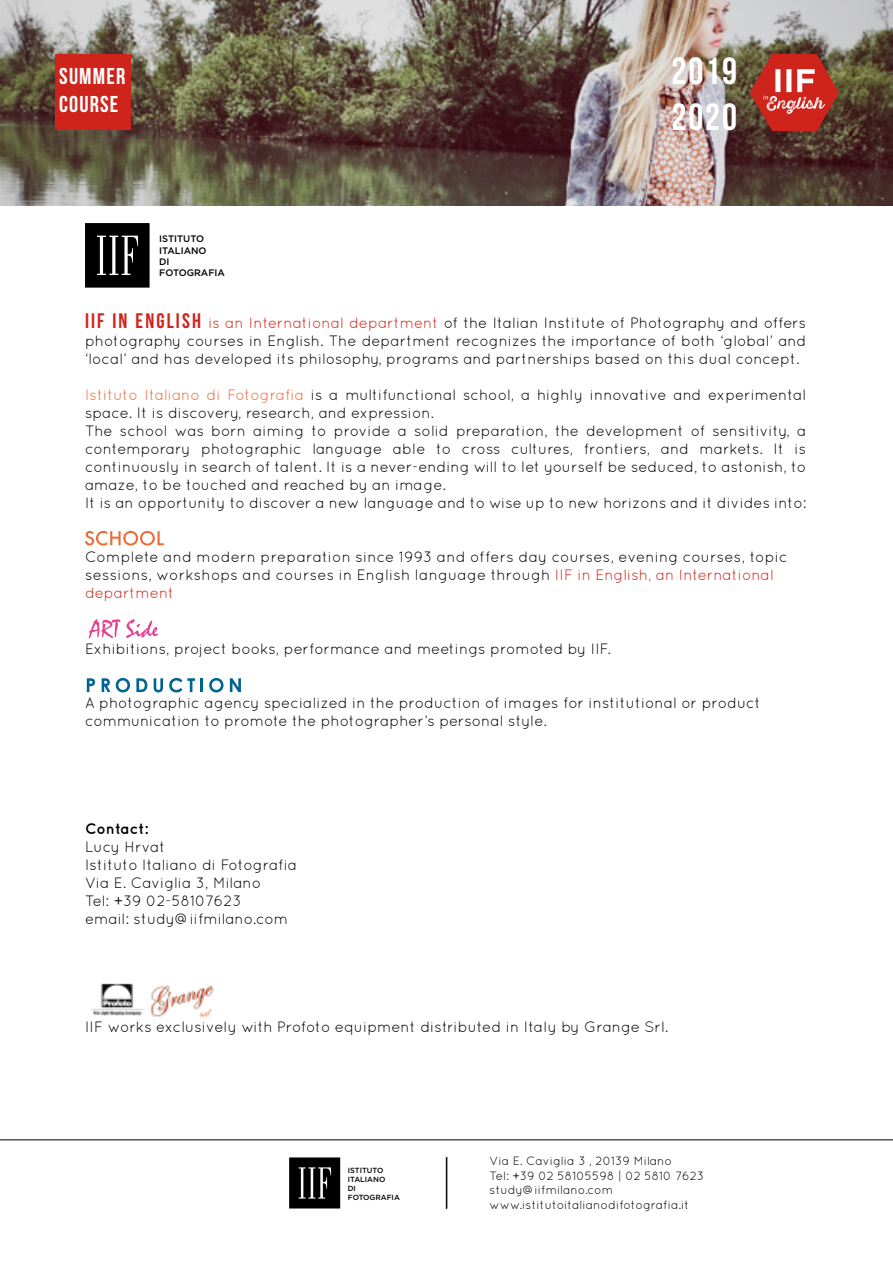
<style>
.page{position:relative;width:893px;height:1263px;background:#fff}
.page>*{position:absolute;margin:0;border:0;box-sizing:border-box;transform-origin:0 0}
.t1{font:37.8px/45.5px "Bebas Neue";letter-spacing:.05em;color:#fff}
.t2{font:22.95px/27.6px "Bebas Neue";letter-spacing:.05em;color:#fff}
.t3{font:15px/18px "Quicksand";color:#000}
.t4{font:700 15px "Quicksand";color:#000}
.t5{font:12px/14.4px "Quicksand";color:#000}
.t6{font:500 9.45px/11.2px "Gotham";color:#000}
.t7{font:500 7.5px/9px "Gotham";color:#000}
.s1{font-family:"Bebas Neue";font-size:21px;color:#cf241b}
.s2{color:#cf241b}
.s3{color:#eb6a36}
</style>
<div class="page">
<hr style="left:0;top:1139px;width:893px;height:1px;background:#000">
<svg style="left:85px;top:531px;width:79px;height:14px"></svg>
<svg style="left:89px;top:619px;width:31px;height:20px"></svg>
<svg style="left:126px;top:619px;width:32px;height:19px"></svg>
<svg style="left:87px;top:678px;width:8px;height:14px"></svg>
<svg style="left:102px;top:678px;width:8px;height:14px"></svg>
<svg style="left:116px;top:678px;width:14px;height:14px"></svg>
<svg style="left:136px;top:678px;width:11px;height:14px"></svg>
<svg style="left:154px;top:678px;width:9px;height:14px"></svg>
<svg style="left:169px;top:678px;width:26px;height:14px"></svg>
<hr style="left:200px;top:678px;width:3px;height:14px;background:#006492">
<svg style="left:209px;top:678px;width:15px;height:14px"></svg>
<svg style="left:230px;top:678px;width:11px;height:14px"></svg>
<img style="left:91px;top:983px;width:123px;height:34px">
<img style="left:0;top:0;width:893px;height:206px">
<div style="left:55px;top:54px;width:75px;height:76px;background:#cf241b"></div>
<svg style="left:750px;top:54px;width:89px;height:77px;background:#b7473b"></svg>
<hr style="left:447px;top:1157px;width:1px;height:51px;background:#000">
<svg style="left:289px;top:1157px;width:51px;height:51px;background:#202020"></svg>
<svg style="left:85px;top:223px;width:65px;height:65px;background:#202020"></svg>
<hr style="left:446px;top:1157px;width:1px;height:52px;background:#000">
<h2 class="t2" style="left:59px;top:62px;width:67px">SUMMER<br>COURSE</h2>
<p class="t6" style="left:159px;top:233px;width:67px">ISTITUTO<br>ITALIANO<br>DI<br>FOTOGRAFIA</p>
<h1 class="t1" style="left:671px;top:48px;width:67px">2019<br>2020</h1>
<p class="t3" style="left:85px;top:314px;width:723px;text-align:justify"><span class="s1">IIF IN ENGLISH</span> <span class="s2">is an International department</span> of the Italian Institute of Photography and offers photography courses in English. The department recognizes the importance of both ‘global’ and ‘local’ and has developed its philosophy, programs and partnerships based on this dual concept.</p>
<p class="t3" style="left:85px;top:386px;width:723px"><span class="s3">Istituto Italiano di Fotografia</span> is a multifunctional school, a highly innovative and experimental space. It is discovery, research, and expression.<br>The school was born aiming to provide a solid preparation, the development of sensitivity, a contemporary photographic language able to cross cultures, frontiers, and markets. It is continuously in search of talent. It is a never-ending will to let yourself be seduced, to astonish, to amaze, to be touched and reached by an image.<br>It is an opportunity to discover a new language and to wise up to new horizons and it divides into:</p>
<p class="t3" style="left:85px;top:548px;width:704px">Complete and modern preparation since 1993 and offers day courses, evening courses, topic sessions, workshops and courses in English language through <span class="s2">IIF in English, an International department</span></p>
<p class="t3" style="left:85px;top:640px;width:527px">Exhibitions, project books, performance and meetings promoted by IIF.</p>
<p class="t3" style="left:85px;top:694px;width:677px">A photographic agency specialized in the production of images for institutional or product communication to promote the photographer’s personal style.</p>
<p class="t4" style="left:85px;top:820px;width:64px">Contact:</p>
<p class="t3" style="left:85px;top:838px;width:214px">Lucy Hrvat<br>Istituto Italiano di Fotografia<br>Via E. Caviglia 3, Milano<br>Tel: +39 02-58107623<br>email: study@iifmilano.com</p>
<p class="t3" style="left:85px;top:1018px;width:585px">IIF works exclusively with Profoto equipment distributed in Italy by Grange Srl.</p>
<p class="t7" style="left:348px;top:1165px;width:54px">ISTITUTO<br>ITALIANO<br>DI<br>FOTOGRAFIA</p>
<p class="t5" style="left:490px;top:1154px;width:216px">Via E. Caviglia 3 , 20139 Milano<br>Tel: +39 02 58105598 | 02 5810 7623 study@iifmilano.com www.istitutoitalianodifotografia.it</p>
</div>
